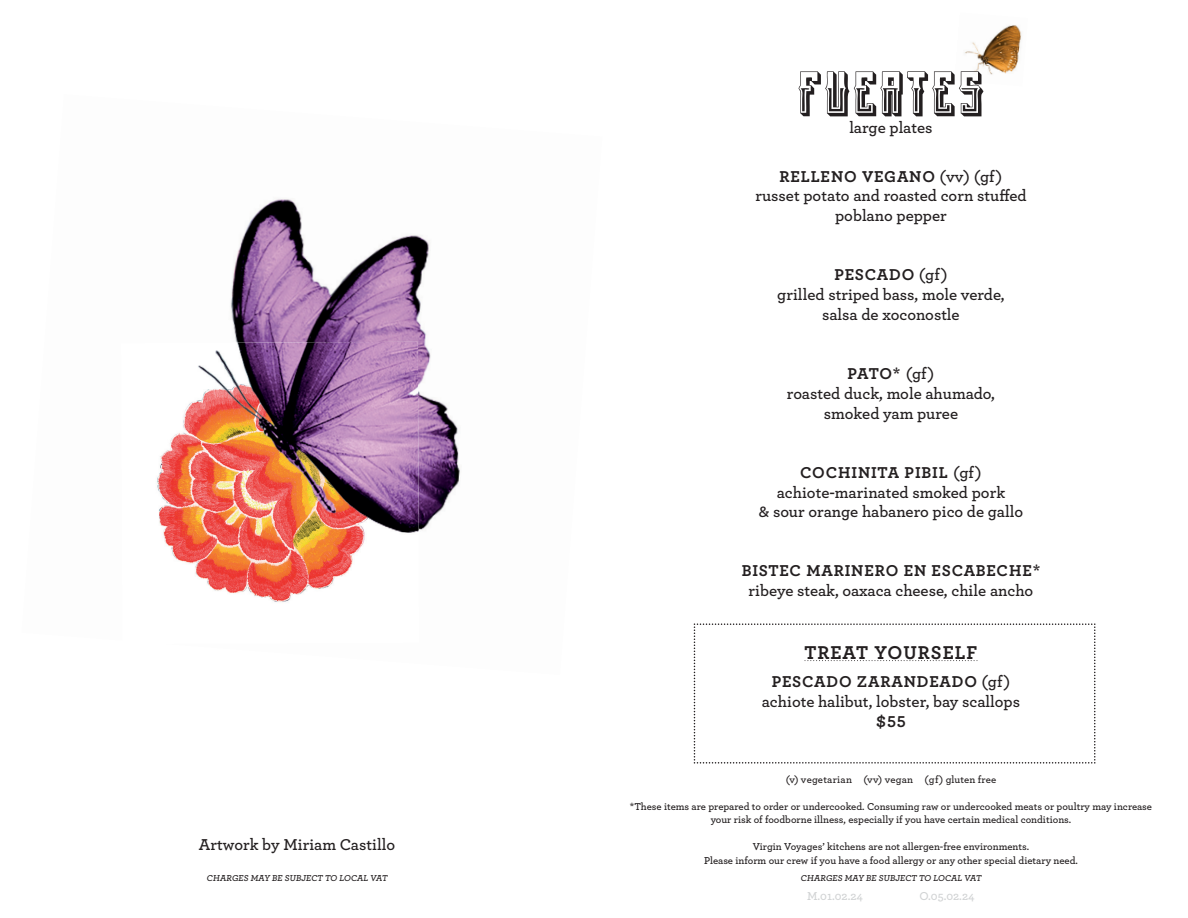
<style>
.page{position:relative;width:1188px;height:918px;background:#fff}
.page>*{position:absolute;margin:0;border:0;box-sizing:border-box;transform-origin:0 0}
.t1{font:700 61.5px "Mexicanfiesta";letter-spacing:.05em;color:#231f20}
.t2{font:700 19.5px "Archer";letter-spacing:.05em;color:#231f20}
.t3{font:600 16.5px/19.8px "Archer";color:#231f20;text-align:center}
.t4{font:700 16.5px "Archer";letter-spacing:.05em;color:#231f20}
.t5{font:600 12px "Archer";color:#d1d3d4}
.t6{font:600 10.5px/13.5px "Archer";color:#231f20;text-align:center}
.t7{font:600 10.5px "Archer";letter-spacing:.02em;color:#231f20}
.t8{font:600 9px "Archer";color:#231f20}
.s1{font-weight:700}
</style>
<div class="page">
<img style="left:230px;top:199px;width:230px;height:331px">
<img style="left:157px;top:342px;width:262px;height:260px">
<img style="left:964px;top:25px;width:58px;height:50px">
<svg style="left:694px;top:623px;width:401px;height:141px"></svg>
<h1 class="t1" style="left:798px;top:54px;width:188px">FUERTES</h1>
<p class="t3" style="left:849px;top:116px;width:85px">large plates</p>
<p class="t3" style="left:755px;top:165px;width:273px"><span class="s1">RELLENO VEGANO</span> (vv) (gf) russet potato and roasted corn stuffed poblano pepper</p>
<p class="t3" style="left:777px;top:264px;width:229px"><span class="s1">PESCADO</span> (gf)<br>grilled striped bass, mole verde, salsa de xoconostle</p>
<p class="t3" style="left:787px;top:363px;width:210px"><span class="s1">PATO*</span> (gf)<br>roasted duck, mole ahumado, smoked yam puree</p>
<p class="t3" style="left:759px;top:461px;width:266px"><span class="s1">COCHINITA PIBIL</span> (gf) achiote-marinated smoked pork<br>&amp; sour orange habanero pico de gallo</p>
<p class="t4" style="left:742px;top:557px;width:300px">BISTEC MARINERO EN ESCABECHE*</p>
<p class="t3" style="left:749px;top:579px;width:286px">ribeye steak, oaxaca cheese, chile ancho</p>
<p class="t2" style="left:805px;top:637px;width:174px">TREAT YOURSELF</p>
<p class="t3" style="left:762px;top:671px;width:260px"><span class="s1">PESCADO ZARANDEADO</span> (gf) achiote halibut, lobster, bay scallops</p>
<p class="t4" style="left:876px;top:708px;width:31px">$55</p>
<p class="t7" style="left:786px;top:771px;width:212px">(v) vegetarian (vv) vegan (gf) gluten free</p>
<p class="t6" style="left:630px;top:799px;width:524px">*These items are prepared to order or undercooked. Consuming raw or undercooked meats or poultry may increase your risk of foodborne illness, especially if you have certain medical conditions.</p>
<p class="t6" style="left:704px;top:839px;width:375px">Virgin Voyages’ kitchens are not allergen-free environments.<br>Please inform our crew if you have a food allergy or any other special dietary need.</p>
<p class="t3" style="left:199px;top:834px;width:198px">Artwork by Miriam Castillo</p>
<p class="t8" style="left:207px;top:871px;width:184px">CHARGES MAY BE SUBJECT TO LOCAL VAT</p>
<p class="t8" style="left:801px;top:871px;width:184px">CHARGES MAY BE SUBJECT TO LOCAL VAT</p>
<p class="t5" style="left:807px;top:887px;width:57px">M.01.02.24</p>
<p class="t5" style="left:919px;top:887px;width:57px">O.05.02.24</p>
</div>
